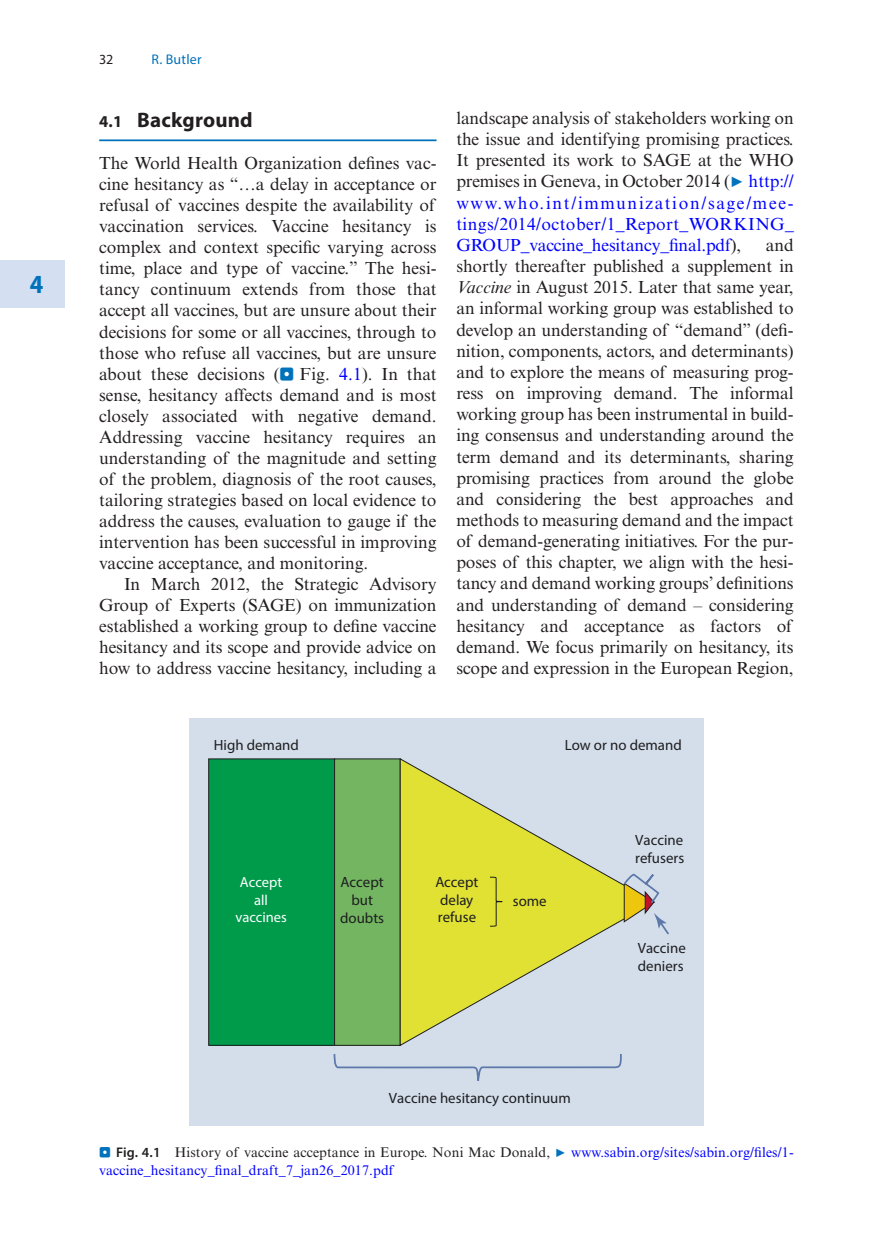
<style>
.page{position:relative;width:883px;height:1260px;background:#fff}
.page>*{position:absolute;margin:0;border:0;box-sizing:border-box;transform-origin:0 0}
.t1{font:700 semi-condensed 26.25px "Myriad Pro";color:#0072bc}
.t2{font:700 21px "Myriad Pro";letter-spacing:.01em;color:#231f20}
.t3{font:17.5px/21.2px "Times New Roman MT Std";letter-spacing:-.005em;color:#231f20;text-align:justify}
.t4{font:14.88px/17.8px "Myriad Pro Regular 2";color:#1d1e1f}
.t5{font:14.53px/17.5px "Myriad Pro Regular 2";color:#fff;text-align:center}
.t6{font:14px/17.5px "Times New Roman MT Std";letter-spacing:.01em;color:#00f}
.t7{font:14px "Myriad Pro Regular 3";letter-spacing:.02em;color:#0072bc}
.t8{font:14px "Myriad Pro";color:#231f20}
.s1{font-size:16.62px}
.s2{font-family:"Blik Buttons";color:#0072bc}
.s3{color:#00f}
.s4{font-style:italic}
.s5{font-family:"Myriad Pro";font-weight:600;color:#231f20}
.s6{color:#231f20}
</style>
<div class="page">
<div style="left:0;top:260px;width:64px;height:47px;background:#d4e0f1"></div>
<hr style="left:99px;top:139px;width:338px;height:2px;background:#0072bc">
<div style="left:189px;top:718px;width:515px;height:408px;background:#d4ddea"></div>
<div style="left:209px;top:759px;width:126px;height:286px;background:#009a4b"></div>
<div style="left:208px;top:758px;width:127px;height:288px;border:1px solid #1d1e1f"></div>
<div style="left:335px;top:759px;width:65px;height:286px;background:#74b562"></div>
<div style="left:334px;top:758px;width:67px;height:288px;border:1px solid #1d1e1f"></div>
<svg style="left:399px;top:758px;width:223px;height:288px"></svg>
<svg style="left:333px;top:1054px;width:289px;height:27px"></svg>
<svg style="left:489px;top:876px;width:14px;height:51px"></svg>
<svg style="left:622px;top:873px;width:47px;height:62px"></svg>
<h1 class="t1" style="left:30px;top:268px;width:15px">4</h1>
<p class="t8" style="left:99px;top:51px;width:16px">32</p>
<p class="t7" style="left:151px;top:51px;width:52px">R. Butler</p>
<p class="t2" style="left:99px;top:106px;width:155px"><span class="s1">4.1</span> Background</p>
<p class="t3" style="left:99px;top:153px;width:339px">The World Health Organization defines vac&shy;cine hesitancy as “…a delay in acceptance or refusal of vaccines despite the availability of vaccination services. Vaccine hesitancy is complex and context specific varying across time, place and type of vaccine.” The hesi&shy;tancy continuum extends from those that accept all vaccines, but are unsure about their decisions for some or all vaccines, through to those who refuse all vaccines, but are unsure about these decisions (<span class="s2">.</span> Fig. <span class="s3">4.1</span>). In that sense, hesitancy affects demand and is most closely associated with negative demand.<br>Addressing vaccine hesitancy requires an understanding of the magnitude and setting of the problem, diagnosis of the root causes, tailoring strategies based on local evidence to address the causes, evaluation to gauge if the intervention has been successful in improving vaccine acceptance, and monitoring.</p>
<p class="t3" style="left:99px;top:574px;width:339px;text-indent:25px">In March 2012, the Strategic Advisory Group of Experts (SAGE) on immunization established a working group to define vaccine hesitancy and its scope and provide advice on how to address vaccine hesitancy, including a</p>
<p class="t3" style="left:456px;top:107px;width:339px">landscape analysis of stakeholders working on the issue and identifying promising practices.<br>It presented its work to SAGE at the WHO premises in Geneva, in October 2014 (<span class="s2">7</span> <span class="s3">http:// www.who.int/immunization/sage/mee&shy;tings/2014/october/1_Report_WORKING_ GROUP_vaccine_hesitancy_final.pdf</span>),</p>
<p class="t3" style="left:456px;top:234px;width:339px;text-indent:309px">and shortly thereafter published a supplement in <span class="s4">Vaccine</span> in August 2015. Later that same year, an informal working group was established to develop an understanding of “demand” (defi&shy;nition, components, actors, and determinants) and to explore the means of measuring prog&shy;ress on improving demand. The informal working group has been instrumental in build&shy;ing consensus and understanding around the term demand and its determinants, sharing promising practices from around the globe and considering the best approaches and methods to measuring demand and the impact of demand--generating initiatives. For the pur&shy;poses of this chapter, we align with the hesi&shy;tancy and demand working groups’ definitions and understanding of demand – considering hesitancy and acceptance as factors of demand. We focus primarily on hesitancy, its scope and expression in the European Region,</p>
<p class="t4" style="left:214px;top:736px;width:86px">High demand</p>
<p class="t4" style="left:565px;top:736px;width:119px">Low or no demand</p>
<p class="t5" style="left:235px;top:874px;width:53px">Accept all vaccines</p>
<p class="t4" style="left:340px;top:873px;width:46px;text-align:center">Accept but doubts</p>
<p class="t4" style="left:436px;top:874px;width:44px">Accept delay refuse</p>
<p class="t4" style="left:513px;top:892px;width:35px">some</p>
<p class="t4" style="left:389px;top:1089px;width:183px">Vaccine hesitancy continuum</p>
<p class="t4" style="left:635px;top:831px;width:50px">Vaccine refusers</p>
<p class="t4" style="left:638px;top:939px;width:49px">Vaccine deniers</p>
<p class="t6" style="left:99px;top:1144px;width:693px"><span class="s2">..</span> <span class="s5">Fig. 4.1</span> <span class="s6">History of vaccine acceptance in Europe. Noni Mac Donald,</span> <span class="s2">7</span> www.sabin.org/sites/sabin.org/files/1-- vaccine_hesitancy_final_draft_7_jan26_2017.pdf</p>
</div>
